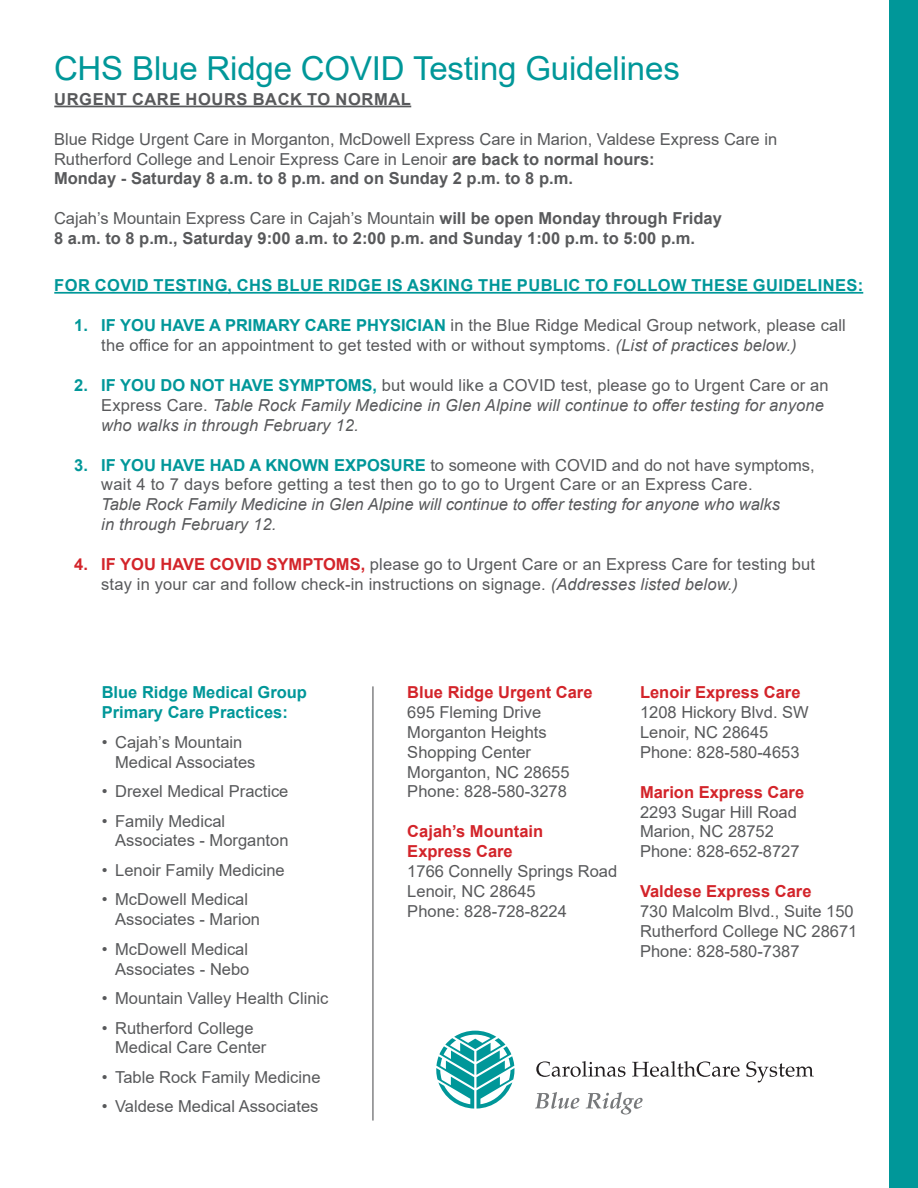
<style>
.page{position:relative;width:918px;height:1188px;background:#fff}
.page>*{position:absolute;margin:0;border:0;box-sizing:border-box;transform-origin:0 0}
.t1{font:33px "Arial";letter-spacing:-.005em;color:#009799}
.t2{font:16.5px/19.8px "Arial";color:#58595b}
.t3{font:italic 16.5px/19.8px "Arial";letter-spacing:.01em;color:#58595b}
.t4{font:700 16.5px/19.8px "Arial";letter-spacing:.01em;color:#58595b}
.t5{font:700 16.5px/19.8px "Arial";color:#d3242a}
.t6{font:700 16.5px "Arial";letter-spacing:.025em;color:#009799}
.t7{font:700 16.5px/19.8px "Arial";color:#009799}
.t8{font:700 16.5px "Arial";letter-spacing:.035em;color:#58595b}
.s1{font-weight:700}
.s2{font-weight:400}
.s3{font-weight:700;color:#009799}
.s4{font-style:italic}
.s5{font-weight:700;font-style:normal;color:#009799}
.s6{font-style:normal}
.s7{font-weight:700;color:#d3242a}
</style>
<div class="page">
<hr style="left:54px;top:106px;width:357px;height:1px;background:#58595b">
<hr style="left:54px;top:292px;width:809px;height:2px;background:#009799">
<div style="left:890px;top:0;width:28px;height:1188px;background:#009799"></div>
<svg style="left:436px;top:1031px;width:78px;height:78px"></svg>
<svg style="left:536px;top:1061px;width:90px;height:16px"></svg>
<svg style="left:632px;top:1061px;width:108px;height:16px"></svg>
<svg style="left:746px;top:1061px;width:68px;height:21px"></svg>
<svg style="left:535px;top:1092px;width:44px;height:17px"></svg>
<svg style="left:586px;top:1092px;width:57px;height:22px"></svg>
<hr style="left:372px;top:686px;width:2px;height:435px;background:#58595b">
<h1 class="t1" style="left:54px;top:45px;width:627px">CHS Blue Ridge COVID Testing Guidelines</h1>
<p class="t8" style="left:54px;top:87px;width:358px">URGENT CARE HOURS BACK TO NORMAL</p>
<p class="t2" style="left:54px;top:129px;width:725px">Blue Ridge Urgent Care in Morganton, McDowell Express Care in Marion, Valdese Express Care in<br>Rutherford College and Lenoir Express Care in Lenoir <span class="s1">are back to normal hours:<br>Monday - Saturday 8 a.m. to 8 p.m. and on Sunday 2 p.m. to 8 p.m.</span></p>
<p class="t4" style="left:54px;top:209px;width:669px"><span class="s2">Cajah’s Mountain Express Care in Cajah’s Mountain</span> will be open Monday through Friday<br>8 a.m. to 8 p.m., Saturday 9:00 a.m. to 2:00 p.m. and Sunday 1:00 p.m. to 5:00 p.m.</p>
<p class="t6" style="left:54px;top:274px;width:810px">FOR COVID TESTING, CHS BLUE RIDGE IS ASKING THE PUBLIC TO FOLLOW THESE GUIDELINES:</p>
<p class="t2" style="left:101px;top:315px;width:746px;text-indent:-27px"><span class="s3">1. IF YOU HAVE A PRIMARY CARE PHYSICIAN</span> in the Blue Ridge Medical Group network, please call the office for an appointment to get tested with or without symptoms. <span class="s4">(List of practices below.)</span></p>
<p class="t3" style="left:101px;top:375px;width:729px;text-indent:-27px"><span class="s5">2. IF YOU DO NOT HAVE SYMPTOMS,</span> <span class="s6">but would like a COVID test, please go to Urgent Care or an<br>Express Care.</span> Table Rock Family Medicine in Glen Alpine will continue to offer testing for anyone who walks in through February 12.</p>
<p class="t2" style="left:101px;top:455px;width:715px;text-indent:-27px"><span class="s3">3. IF YOU HAVE HAD A KNOWN EXPOSURE</span> to someone with COVID and do not have symptoms, wait 4 to 7 days before getting a test then go to go to Urgent Care or an Express Care.</p>
<p class="t3" style="left:101px;top:495px;width:680px">Table Rock Family Medicine in Glen Alpine will continue to offer testing for anyone who walks in through February 12.</p>
<p class="t2" style="left:101px;top:554px;width:715px;text-indent:-27px"><span class="s7">4. IF YOU HAVE COVID SYMPTOMS,</span> please go to Urgent Care or an Express Care for testing but stay in your car and follow check-in instructions on signage. <span class="s4">(Addresses listed below.)</span></p>
<p class="t7" style="left:102px;top:683px;width:207px">Blue Ridge Medical Group<br>Primary Care Practices:</p>
<p class="t2" style="left:115px;top:732px;width:142px;text-indent:-13px">• Cajah’s Mountain<br>Medical Associates</p>
<p class="t2" style="left:102px;top:781px;width:188px">• Drexel Medical Practice</p>
<p class="t2" style="left:115px;top:811px;width:175px;text-indent:-13px">• Family Medical<br>Associates - Morganton</p>
<p class="t2" style="left:102px;top:860px;width:185px">• Lenoir Family Medicine</p>
<p class="t2" style="left:115px;top:890px;width:146px;text-indent:-13px">• McDowell Medical<br>Associates - Marion</p>
<p class="t2" style="left:102px;top:939px;width:149px;text-align:right">• McDowell Medical<br>Associates - Nebo</p>
<p class="t2" style="left:102px;top:988px;width:228px">• Mountain Valley Health Clinic</p>
<p class="t2" style="left:115px;top:1018px;width:153px;text-indent:-13px">• Rutherford College<br>Medical Care Center</p>
<p class="t2" style="left:102px;top:1067px;width:220px">• Table Rock Family Medicine</p>
<p class="t2" style="left:102px;top:1097px;width:218px">• Valdese Medical Associates</p>
<p class="t5" style="left:407px;top:683px;width:187px">Blue Ridge Urgent Care</p>
<p class="t2" style="left:407px;top:702px;width:164px">695 Fleming Drive<br>Morganton Heights<br>Shopping Center<br>Morganton, NC 28655<br>Phone: 828-580-3278</p>
<p class="t5" style="left:407px;top:822px;width:137px">Cajah’s Mountain<br>Express Care</p>
<p class="t2" style="left:407px;top:861px;width:212px">1766 Connelly Springs Road<br>Lenoir, NC 28645<br>Phone: 828-728-8224</p>
<p class="t5" style="left:640px;top:683px;width:162px">Lenoir Express Care</p>
<p class="t2" style="left:640px;top:702px;width:170px">1208 Hickory Blvd. SW<br>Lenoir, NC 28645<br>Phone: 828-580-4653</p>
<p class="t5" style="left:640px;top:782px;width:166px">Marion Express Care</p>
<p class="t2" style="left:640px;top:802px;width:161px">2293 Sugar Hill Road<br>Marion, NC 28752<br>Phone: 828-652-8727</p>
<p class="t5" style="left:640px;top:882px;width:173px">Valdese Express Care</p>
<p class="t2" style="left:640px;top:901px;width:219px">730 Malcolm Blvd., Suite 150<br>Rutherford College NC 28671<br>Phone: 828-580-7387</p>
</div>
